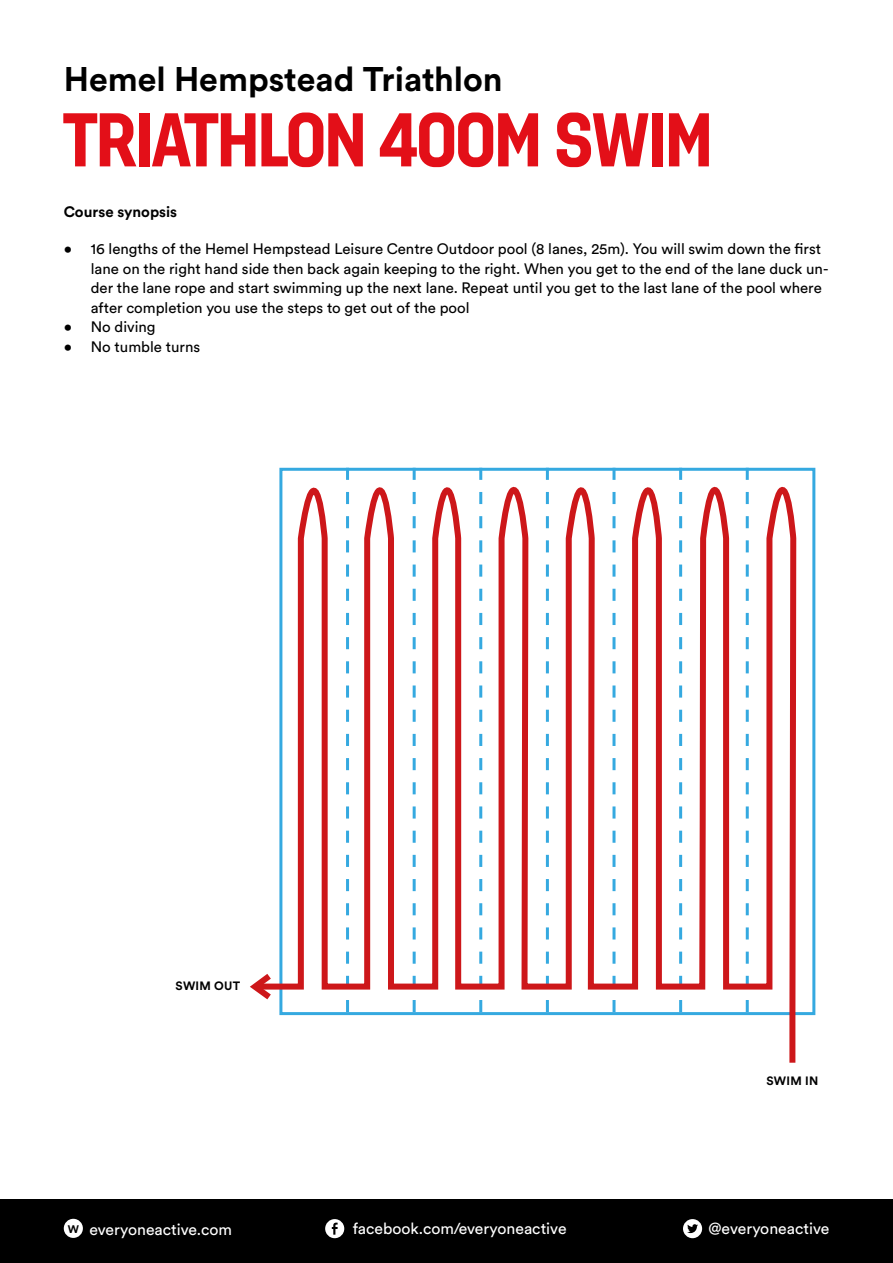
<style>
.page{position:relative;width:893px;height:1263px;background:#fff}
.page>*{position:absolute;margin:0;border:0;box-sizing:border-box;transform-origin:0 0}
.t1{font:700 75.15px "Dezen Solid";color:#e30f18}
.t2{font:700 33.9px "Circular Std";color:#000}
.t3{font:15.75px "Circular Std";color:#fff}
.t4{font:15px/19.5px "Circular Std";color:#000}
.t5{font:700 15px "Circular Std";color:#000}
.t6{font:700 12px "Circular Std";letter-spacing:.02em;color:#000}
.s1{font-weight:700;font-size:10.95px;color:#000}
</style>
<div class="page">
<div style="left:0;top:1199px;width:893px;height:64px;background:#000"></div>
<div style="left:683px;top:1219px;width:19px;height:19px;background:#fff;border-radius:50%"></div>
<svg style="left:687px;top:1224px;width:11px;height:9px"></svg>
<div style="left:325px;top:1219px;width:19px;height:19px;background:#fff;border-radius:50%"></div>
<svg style="left:332px;top:1222px;width:13px;height:13px"></svg>
<div style="left:64px;top:1219px;width:19px;height:19px;background:#fff;border-radius:50%"></div>
<svg style="left:277px;top:467px;width:522px;height:596px"></svg>
<svg style="left:250px;top:974px;width:27px;height:26px"></svg>
<h2 class="t2" style="left:64px;top:57px;width:440px">Hemel Hempstead Triathlon</h2>
<h1 class="t1" style="left:64px;top:97px;width:649px">TRIATHLON 400M SWIM</h1>
<p class="t5" style="left:64px;top:202px;width:115px">Course synopsis</p>
<p class="t4" style="left:91px;top:239px;width:739px;text-indent:-27px">• 16 lengths of the Hemel Hempstead Leisure Centre Outdoor pool (8 lanes, 25m). You will swim down the first lane on the right hand side then back again keeping to the right. When you get to the end of the lane duck un&shy;der the lane rope and start swimming up the next lane. Repeat until you get to the last lane of the pool where after completion you use the steps to get out of the pool</p>
<p class="t4" style="left:64px;top:317px;width:93px">• No diving</p>
<p class="t4" style="left:64px;top:337px;width:138px">• No tumble turns</p>
<p class="t6" style="left:176px;top:978px;width:66px">SWIM OUT</p>
<p class="t6" style="left:766px;top:1073px;width:53px">SWIM IN</p>
<p class="t3" style="left:68px;top:1219px;width:166px"><span class="s1">W</span> everyoneactive.com</p>
<p class="t3" style="left:353px;top:1219px;width:215px">facebook.com/everyoneactive</p>
<p class="t3" style="left:709px;top:1219px;width:122px">@everyoneactive</p>
<p class="t3" style="left:364px;top:1219px;width:215px">facebook.com/everyoneactive</p>
</div>
